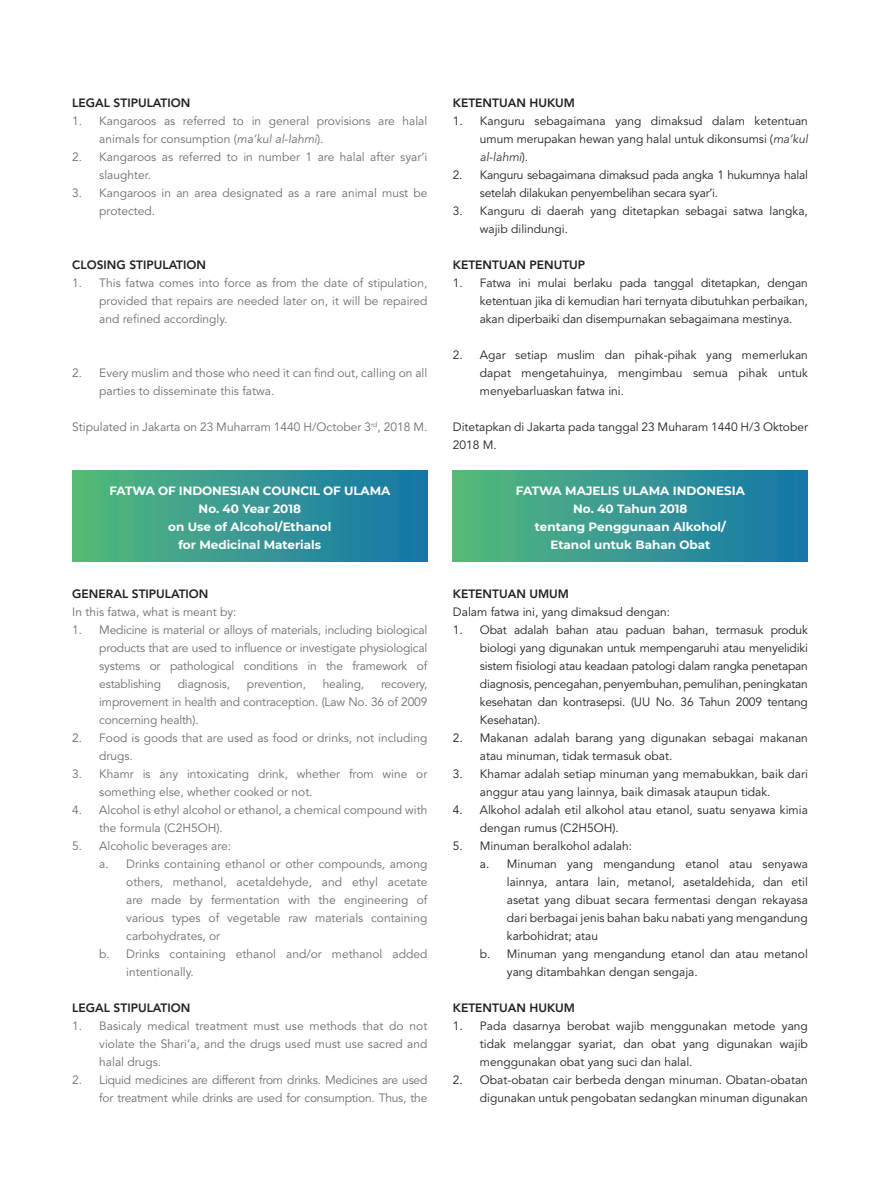
<style>
.page{position:relative;width:893px;height:1191px;background:#fff}
.page>*{position:absolute;margin:0;border:0;box-sizing:border-box;transform-origin:0 0}
.t1{font:12px/18px "Avenir LT Std";color:#231f20;text-align:justify}
.t2{font:12px/18px "Avenir LT Std";color:#6c6d70}
.t3{font:700 12px/18px "Montserrat";color:#fff;text-align:center}
.t4{font:800 12px "Avenir LT Std";color:#231f20}
.t5{font:12px/18px "Avenir LT Std";letter-spacing:-.02em;color:#6c6d70;text-align:right}
.t6{font:12px/18px "Avenir LT Std";letter-spacing:-.02em;color:#231f20}
.s1{font-style:italic}
.s2{font-weight:300;font-style:italic}
</style>
<div class="page">
<div style="left:453px;top:470px;width:355px;height:92px;background:linear-gradient(to right,#57bb7a,#1575aa)"></div>
<div style="left:72px;top:470px;width:355px;height:92px;background:linear-gradient(to right,#57bb7a,#1675aa)"></div>
<p class="t4" style="left:72px;top:96px;width:120px">LEGAL STIPULATION</p>
<p class="t2" style="left:99px;top:112px;width:330px;text-indent:-27px">1. Kangaroos as referred to in general provisions are halal animals for consumption (<span class="s1">ma’kul al-lahmi</span>).</p>
<p class="t2" style="left:99px;top:148px;width:330px;text-indent:-27px">2. Kangaroos as referred to in number 1 are halal after syar’i slaughter.</p>
<p class="t2" style="left:99px;top:184px;width:330px;text-indent:-27px">3. Kangaroos in an area designated as a rare animal must be protected.</p>
<p class="t4" style="left:72px;top:258px;width:135px">CLOSING STIPULATION</p>
<p class="t2" style="left:99px;top:274px;width:330px;text-align:justify;text-indent:-27px">1. This fatwa comes into force as from the date of stipulation, provided that repairs are needed later on, it will be repaired and refined accordingly.</p>
<p class="t2" style="left:99px;top:364px;width:330px;text-indent:-27px">2. Every muslim and those who need it can find out, calling on all parties to disseminate this fatwa.</p>
<p class="t2" style="left:72px;top:418px;width:357px">Stipulated in Jakarta on 23 Muharram 1440 H/October 3<sup>rd</sup>, 2018 M.</p>
<p class="t3" style="left:109px;top:481px;width:282px">FATWA OF INDONESIAN COUNCIL OF ULAMA<br>No. 40 Year 2018<br>on Use of Alcohol/Ethanol<br>for Medicinal Materials</p>
<p class="t4" style="left:72px;top:586px;width:138px">GENERAL STIPULATION</p>
<p class="t2" style="left:72px;top:603px;width:166px">In this fatwa, what is meant by:</p>
<p class="t2" style="left:99px;top:621px;width:330px;text-align:justify;text-indent:-27px">1. Medicine is material or alloys of materials, including biological products that are used to influence or investigate physiological systems or pathological conditions in the framework of establishing</p>
<p class="t2" style="left:178px;top:675px;width:54px">diagnosis,</p>
<p class="t2" style="left:247px;top:675px;width:61px">prevention,</p>
<p class="t2" style="left:323px;top:675px;width:43px">healing,</p>
<p class="t2" style="left:99px;top:675px;width:330px;text-align:justify;text-indent:282px">recovery, improvement in health and contraception. (Law No. 36 of 2009 concerning health).</p>
<p class="t2" style="left:99px;top:729px;width:330px;text-indent:-27px">2. Food is goods that are used as food or drinks, not including drugs.</p>
<p class="t2" style="left:99px;top:765px;width:330px;text-indent:-27px">3. Khamr is any intoxicating drink, whether from wine or something else, whether cooked or not.</p>
<p class="t2" style="left:99px;top:801px;width:330px;text-indent:-27px">4. Alcohol is ethyl alcohol or ethanol, a chemical compound with the formula (C2H5OH).</p>
<p class="t2" style="left:72px;top:837px;width:160px">5. Alcoholic beverages are:</p>
<p class="t2" style="left:99px;top:855px;width:330px">a. Drinks containing ethanol or other compounds, among</p>
<p class="t2" style="left:126px;top:873px;width:303px">others, methanol, acetaldehyde, and ethyl acetate</p>
<p class="t2" style="left:126px;top:891px;width:303px">are made by fermentation with the engineering of</p>
<p class="t2" style="left:126px;top:909px;width:303px">various types of vegetable raw materials containing</p>
<p class="t2" style="left:126px;top:927px;width:95px">carbohydrates, or</p>
<p class="t2" style="left:99px;top:945px;width:330px">b. Drinks containing ethanol and/or methanol added</p>
<p class="t2" style="left:126px;top:963px;width:69px">intentionally.</p>
<p class="t4" style="left:72px;top:1000px;width:120px">LEGAL STIPULATION</p>
<p class="t2" style="left:99px;top:1017px;width:330px;text-align:justify;text-indent:-27px">1. Basicaly medical treatment must use methods that do not violate the Shari’a, and the drugs used must use sacred and halal drugs.</p>
<p class="t5" style="left:72px;top:1071px;width:357px">2. Liquid medicines are different from drinks. Medicines are used for treatment while drinks are used for consumption. Thus, the</p>
<p class="t4" style="left:453px;top:96px;width:124px">KETENTUAN HUKUM</p>
<p class="t1" style="left:480px;top:112px;width:330px;text-indent:-27px">1. Kanguru sebagaimana yang dimaksud dalam ketentuan umum merupakan hewan yang halal untuk dikonsumsi (<span class="s2">ma’kul al-lahmi</span>).</p>
<p class="t6" style="left:480px;top:166px;width:330px;text-indent:-27px">2. Kanguru sebagaimana dimaksud pada angka 1 hukumnya halal setelah dilakukan penyembelihan secara syar’i.</p>
<p class="t1" style="left:480px;top:202px;width:330px;text-indent:-27px">3. Kanguru di daerah yang ditetapkan sebagai satwa langka, wajib dilindungi.</p>
<p class="t4" style="left:453px;top:258px;width:134px">KETENTUAN PENUTUP</p>
<p class="t1" style="left:480px;top:274px;width:330px;text-indent:-27px">1. Fatwa ini mulai berlaku pada tanggal ditetapkan, dengan ketentuan jika di kemudian hari ternyata dibutuhkan perbaikan, akan diperbaiki dan disempurnakan sebagaimana mestinya.</p>
<p class="t1" style="left:480px;top:346px;width:330px;text-indent:-27px">2. Agar setiap muslim dan pihak-pihak yang memerlukan dapat mengetahuinya, mengimbau semua pihak untuk menyebarluaskan fatwa ini.</p>
<p class="t1" style="left:453px;top:418px;width:357px">Ditetapkan di Jakarta pada tanggal 23 Muharam 1440 H/3 Oktober<br>2018 M.</p>
<p class="t3" style="left:516px;top:481px;width:231px">FATWA MAJELIS ULAMA INDONESIA<br>No. 40 Tahun 2018<br>tentang Penggunaan Alkohol/<br>Etanol untuk Bahan Obat</p>
<p class="t4" style="left:453px;top:586px;width:118px">KETENTUAN UMUM</p>
<p class="t1" style="left:453px;top:603px;width:219px">Dalam fatwa ini, yang dimaksud dengan:</p>
<p class="t1" style="left:480px;top:621px;width:330px;text-indent:-27px">1. Obat adalah bahan atau paduan bahan, termasuk produk biologi yang digunakan untuk mempengaruhi atau menyelidiki sistem fisiologi atau keadaan patologi dalam rangka penetapan diagnosis, pencegahan, penyembuhan, pemulihan, peningkatan kesehatan dan kontrasepsi. (UU No. 36 Tahun 2009 tentang Kesehatan).</p>
<p class="t1" style="left:480px;top:729px;width:330px;text-indent:-27px">2. Makanan adalah barang yang digunakan sebagai makanan atau minuman, tidak termasuk obat.</p>
<p class="t1" style="left:480px;top:765px;width:330px;text-indent:-27px">3. Khamar adalah setiap minuman yang memabukkan, baik dari anggur atau yang lainnya, baik dimasak ataupun tidak.</p>
<p class="t1" style="left:480px;top:801px;width:330px;text-indent:-27px">4. Alkohol adalah etil alkohol atau etanol, suatu senyawa kimia dengan rumus (C2H5OH).</p>
<p class="t1" style="left:453px;top:837px;width:181px">5. Minuman beralkohol adalah:</p>
<p class="t1" style="left:480px;top:855px;width:330px">a. Minuman yang mengandung etanol atau senyawa</p>
<p class="t1" style="left:507px;top:873px;width:303px">lainnya, antara lain, metanol, asetaldehida, dan etil</p>
<p class="t1" style="left:507px;top:891px;width:303px">asetat yang dibuat secara fermentasi dengan rekayasa</p>
<p class="t1" style="left:507px;top:909px;width:303px">dari berbagai jenis bahan baku nabati yang mengandung</p>
<p class="t1" style="left:507px;top:927px;width:93px">karbohidrat; atau</p>
<p class="t1" style="left:480px;top:945px;width:330px">b. Minuman yang mengandung etanol dan atau metanol</p>
<p class="t1" style="left:507px;top:963px;width:192px">yang ditambahkan dengan sengaja.</p>
<p class="t4" style="left:453px;top:1000px;width:124px">KETENTUAN HUKUM</p>
<p class="t1" style="left:480px;top:1017px;width:330px;text-indent:-27px">1. Pada dasarnya berobat wajib menggunakan metode yang tidak melanggar syariat, dan obat yang digunakan wajib menggunakan obat yang suci dan halal.</p>
<p class="t1" style="left:453px;top:1071px;width:357px;text-align:right">2. Obat-obatan cair berbeda dengan minuman. Obatan-obatan digunakan untuk pengobatan sedangkan minuman digunakan</p>
</div>
